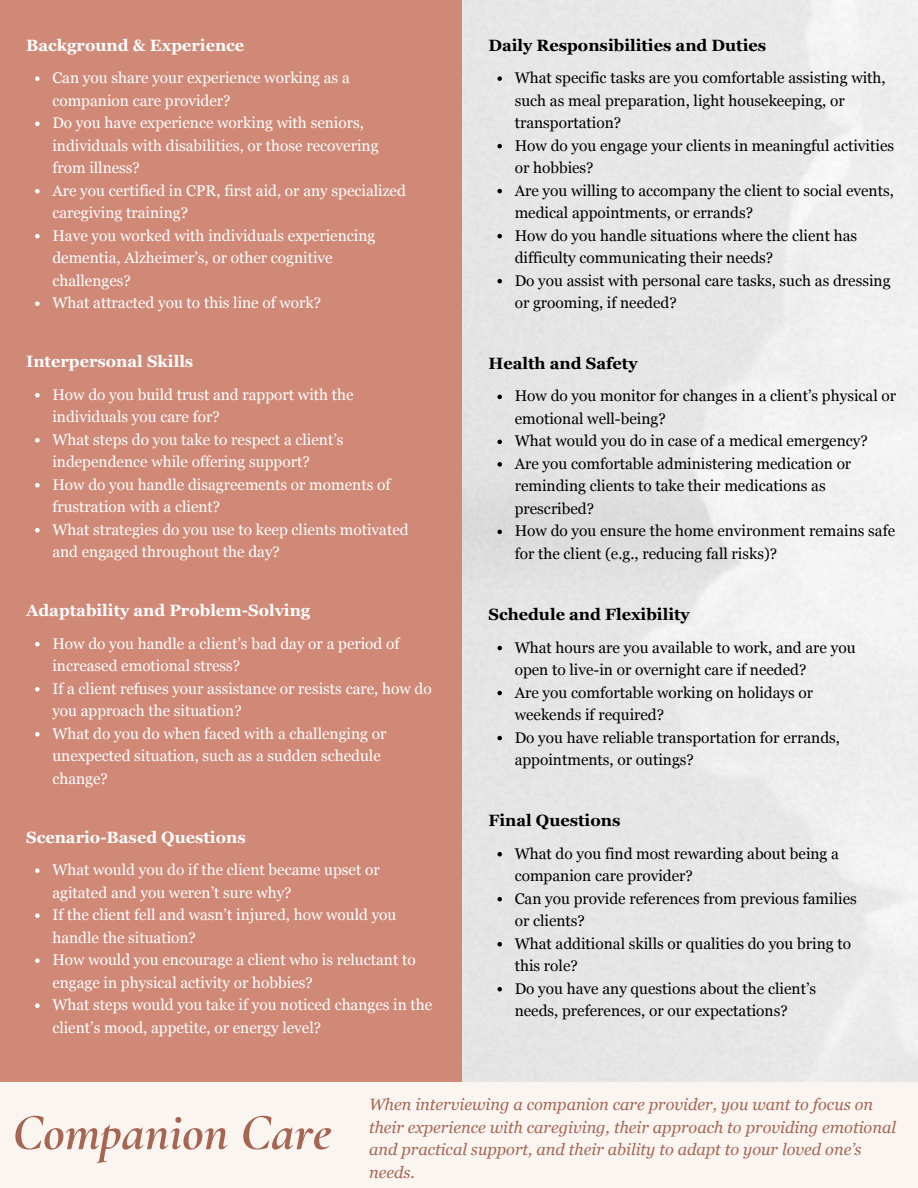
<style>
.page{position:relative;width:918px;height:1188px;background:#fff}
.page>*{position:absolute;margin:0;border:0;box-sizing:border-box;transform-origin:0 0}
.t1{font:italic 700 52.2px "Cormorant Garamond";color:#a76652}
.t2{font:italic 16.35px/22.5px "Georgia";color:#a76652}
.t3{font:700 16.35px "Georgia";color:#fff}
.t4{font:700 16.35px "Georgia";color:#000}
.t5{font:15.45px/22.5px "Georgia";color:#fff}
.t6{font:15.45px/22.5px "Georgia";color:#000}
</style>
<div class="page">
<div style="left:0;top:0;width:462px;height:1101px;background:#d08977"></div>
<div style="left:1px;top:1082px;width:917px;height:105px;background:#faf5f1"></div>
<svg style="left:35px;top:76px;width:5px;height:5px"></svg>
<svg style="left:35px;top:121px;width:5px;height:5px"></svg>
<svg style="left:35px;top:189px;width:5px;height:4px"></svg>
<svg style="left:35px;top:234px;width:5px;height:4px"></svg>
<svg style="left:35px;top:301px;width:5px;height:5px"></svg>
<svg style="left:497px;top:76px;width:5px;height:5px"></svg>
<svg style="left:497px;top:144px;width:5px;height:4px"></svg>
<svg style="left:497px;top:189px;width:5px;height:4px"></svg>
<svg style="left:497px;top:234px;width:5px;height:4px"></svg>
<svg style="left:497px;top:279px;width:5px;height:4px"></svg>
<svg style="left:35px;top:393px;width:5px;height:4px"></svg>
<svg style="left:35px;top:438px;width:5px;height:4px"></svg>
<svg style="left:35px;top:483px;width:5px;height:4px"></svg>
<svg style="left:35px;top:528px;width:5px;height:4px"></svg>
<svg style="left:497px;top:395px;width:5px;height:4px"></svg>
<svg style="left:497px;top:440px;width:5px;height:4px"></svg>
<svg style="left:497px;top:462px;width:5px;height:5px"></svg>
<svg style="left:497px;top:530px;width:5px;height:4px"></svg>
<svg style="left:35px;top:642px;width:5px;height:4px"></svg>
<svg style="left:35px;top:687px;width:5px;height:4px"></svg>
<svg style="left:35px;top:732px;width:5px;height:4px"></svg>
<svg style="left:497px;top:646px;width:5px;height:4px"></svg>
<svg style="left:497px;top:691px;width:5px;height:4px"></svg>
<svg style="left:497px;top:736px;width:5px;height:4px"></svg>
<svg style="left:35px;top:868px;width:5px;height:5px"></svg>
<svg style="left:35px;top:913px;width:5px;height:5px"></svg>
<svg style="left:35px;top:958px;width:5px;height:5px"></svg>
<svg style="left:35px;top:1003px;width:5px;height:5px"></svg>
<svg style="left:497px;top:852px;width:5px;height:4px"></svg>
<svg style="left:497px;top:897px;width:5px;height:4px"></svg>
<svg style="left:497px;top:942px;width:5px;height:4px"></svg>
<svg style="left:497px;top:987px;width:5px;height:4px"></svg>
<p class="t3" style="left:26px;top:36px;width:220px">Background &amp; Experience</p>
<p class="t5" style="left:52px;top:67px;width:355px">Can you share your experience working as a companion care provider?<br>Do you have experience working with seniors, individuals with disabilities, or those recovering from illness?<br>Are you certified in CPR, first aid, or any specialized caregiving training?<br>Have you worked with individuals experiencing dementia, Alzheimer’s, or other cognitive challenges?<br>What attracted you to this line of work?</p>
<p class="t3" style="left:26px;top:352px;width:169px">Interpersonal Skills</p>
<p class="t5" style="left:52px;top:383px;width:358px">How do you build trust and rapport with the individuals you care for?<br>What steps do you take to respect a client’s independence while offering support?<br>How do you handle disagreements or moments of frustration with a client?<br>What strategies do you use to keep clients motivated and engaged throughout the day?</p>
<p class="t3" style="left:26px;top:601px;width:286px">Adaptability and Problem-Solving</p>
<p class="t5" style="left:52px;top:632px;width:381px">How do you handle a client’s bad day or a period of increased emotional stress?<br>If a client refuses your assistance or resists care, how do you approach the situation?<br>What do you do when faced with a challenging or unexpected situation, such as a sudden schedule change?</p>
<p class="t3" style="left:26px;top:828px;width:221px">Scenario-Based Questions</p>
<p class="t5" style="left:52px;top:859px;width:382px">What would you do if the client became upset or agitated and you weren’t sure why?<br>If the client fell and wasn’t injured, how would you handle the situation?<br>How would you encourage a client who is reluctant to engage in physical activity or hobbies?<br>What steps would you take if you noticed changes in the client’s mood, appetite, or energy level?</p>
<p class="t4" style="left:488px;top:36px;width:279px">Daily Responsibilities and Duties</p>
<p class="t6" style="left:515px;top:67px;width:381px">What specific tasks are you comfortable assisting with, such as meal preparation, light housekeeping, or transportation?<br>How do you engage your clients in meaningful activities or hobbies?<br>Are you willing to accompany the client to social events, medical appointments, or errands?<br>How do you handle situations where the client has difficulty communicating their needs?<br>Do you assist with personal care tasks, such as dressing or grooming, if needed?</p>
<p class="t4" style="left:488px;top:354px;width:151px">Health and Safety</p>
<p class="t6" style="left:515px;top:385px;width:383px">How do you monitor for changes in a client’s physical or emotional well-being?<br>What would you do in case of a medical emergency?<br>Are you comfortable administering medication or reminding clients to take their medications as prescribed?<br>How do you ensure the home environment remains safe for the client (e.g., reducing fall risks)?</p>
<p class="t4" style="left:488px;top:605px;width:203px">Schedule and Flexibility</p>
<p class="t6" style="left:515px;top:636px;width:342px">What hours are you available to work, and are you open to live-in or overnight care if needed?<br>Are you comfortable working on holidays or weekends if required?<br>Do you have reliable transportation for errands, appointments, or outings?</p>
<p class="t4" style="left:488px;top:811px;width:133px">Final Questions</p>
<p class="t6" style="left:515px;top:842px;width:344px">What do you find most rewarding about being a companion care provider?<br>Can you provide references from previous families or clients?<br>What additional skills or qualities do you bring to this role?<br>Do you have any questions about the client’s needs, preferences, or our expectations?</p>
<h1 class="t1" style="left:13px;top:1101px;width:320px">Companion Care</h1>
<p class="t2" style="left:369px;top:1093px;width:528px">When interviewing a companion care provider, you want to focus on their experience with caregiving, their approach to providing emotional and practical support, and their ability to adapt to your loved one’s needs.</p>
</div>
